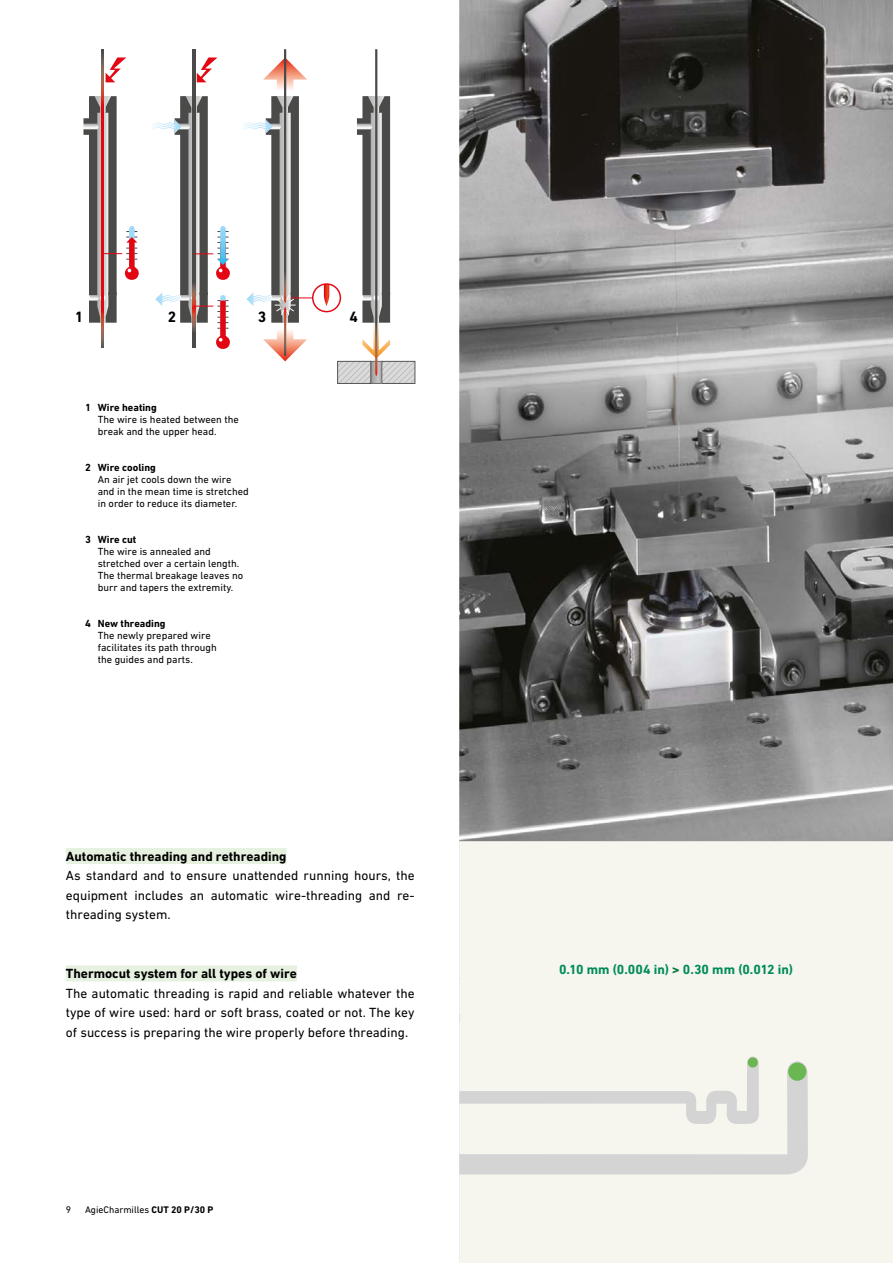
<style>
.page{position:relative;width:893px;height:1263px;background:#fff}
.page>*{position:absolute;margin:0;border:0;box-sizing:border-box;transform-origin:0 0}
.t1{font:700 15.3px "DIN Next W1 G";color:#000}
.t2{font:13.5px/19.5px "DIN Next W1 G";color:#000;text-align:justify}
.t3{font:700 13.5px "DIN Next W1 G";color:#000}
.t4{font:700 13.5px "DIN Next W1 G";letter-spacing:.005em;color:#008c57}
.t5{font:10.5px/12px "DIN Next W1 G";color:#000}
.t6{font:700 10.5px "DIN Next W1 G";color:#000}
.t7{font:9.75px "DIN Next W1 G";color:#000}
.s1{font-weight:700}
.s2{color:#00783b}
</style>
<div class="page">
<svg style="left:372px;top:376px;width:8px;height:6px"></svg>
<div style="left:370px;top:361px;width:12px;height:23px;border:1px solid #706f6f"></div>
<hr style="left:193px;top:49px;width:2px;height:299px;background:#4a4a49">
<svg style="left:102px;top:49px;width:2px;height:299px"></svg>
<svg style="left:324px;top:285px;width:5px;height:21px"></svg>
<svg style="left:339px;top:363px;width:30px;height:19px"></svg>
<div style="left:337px;top:361px;width:34px;height:23px;border:1px solid #575756"></div>
<svg style="left:383px;top:363px;width:30px;height:19px"></svg>
<div style="left:381px;top:361px;width:34px;height:23px;border:1px solid #575756"></div>
<div style="left:312px;top:283px;width:29px;height:29px;border:1px solid #e30613;border-radius:50%"></div>
<svg style="left:106px;top:57px;width:20px;height:25px"></svg>
<svg style="left:197px;top:57px;width:20px;height:25px"></svg>
<svg style="left:83px;top:96px;width:56px;height:227px"></svg>
<svg style="left:153px;top:96px;width:77px;height:253px"></svg>
<svg style="left:244px;top:49px;width:69px;height:312px"></svg>
<svg style="left:357px;top:49px;width:33px;height:327px"></svg>
<svg style="left:459px;top:841px;width:434px;height:422px;background:#f3f2ec"></svg>
<div style="left:748px;top:1057px;width:10px;height:10px;background:#6ab651;border-radius:50%"></div>
<div style="left:788px;top:1062px;width:18px;height:19px;background:#6ab651;border-radius:50%"></div>
<img style="left:459px;top:0;width:434px;height:841px">
<div style="left:66px;top:848px;width:221px;height:16px;background:#e7f1e0"></div>
<div style="left:66px;top:965px;width:231px;height:16px;background:#e7f1e0"></div>
<h1 class="t1" style="left:75px;top:308px;width:10px">1</h1>
<h1 class="t1" style="left:168px;top:308px;width:10px">2</h1>
<h1 class="t1" style="left:258px;top:308px;width:10px">3</h1>
<h1 class="t1" style="left:349px;top:308px;width:10px">4</h1>
<p class="t6" style="left:85px;top:401px;width:73px">1 Wire heating</p>
<p class="t5" style="left:98px;top:413px;width:143px">The wire is heated between the break and the upper head.</p>
<p class="t6" style="left:85px;top:461px;width:72px">2 Wire cooling</p>
<p class="t5" style="left:98px;top:473px;width:153px">An air jet cools down the wire and in the mean time is stretched in order to reduce its diameter.</p>
<p class="t6" style="left:85px;top:533px;width:53px">3 Wire cut</p>
<p class="t5" style="left:98px;top:545px;width:147px">The wire is annealed and stretched over a certain length.<br>The thermal breakage leaves no burr and tapers the extremity.</p>
<p class="t6" style="left:85px;top:617px;width:82px">4 New threading</p>
<p class="t5" style="left:98px;top:629px;width:120px">The newly prepared wire facilitates its path through the guides and parts.</p>
<p class="t3" style="left:66px;top:848px;width:222px">Automatic threading and rethreading</p>
<p class="t2" style="left:66px;top:866px;width:350px">As standard and to ensure unattended running hours, the equipment includes an automatic wire-threading and re&shy;threading system.</p>
<p class="t3" style="left:66px;top:965px;width:233px">Thermocut system for all types of wire</p>
<p class="t2" style="left:66px;top:983px;width:350px">The automatic threading is rapid and reliable whatever the type of wire used: hard or soft brass, coated or not. The key of success is preparing the wire properly before threading.</p>
<p class="t7" style="left:66px;top:1204px;width:7px">9</p>
<p class="t7" style="left:85px;top:1204px;width:130px">AgieCharmilles <span class="s1">CUT 20 P/30 P</span></p>
<p class="t4" style="left:559px;top:962px;width:236px">0.10 mm (0.004 in) <span class="s2">&gt;</span> 0.30 mm (0.012 in)</p>
</div>
